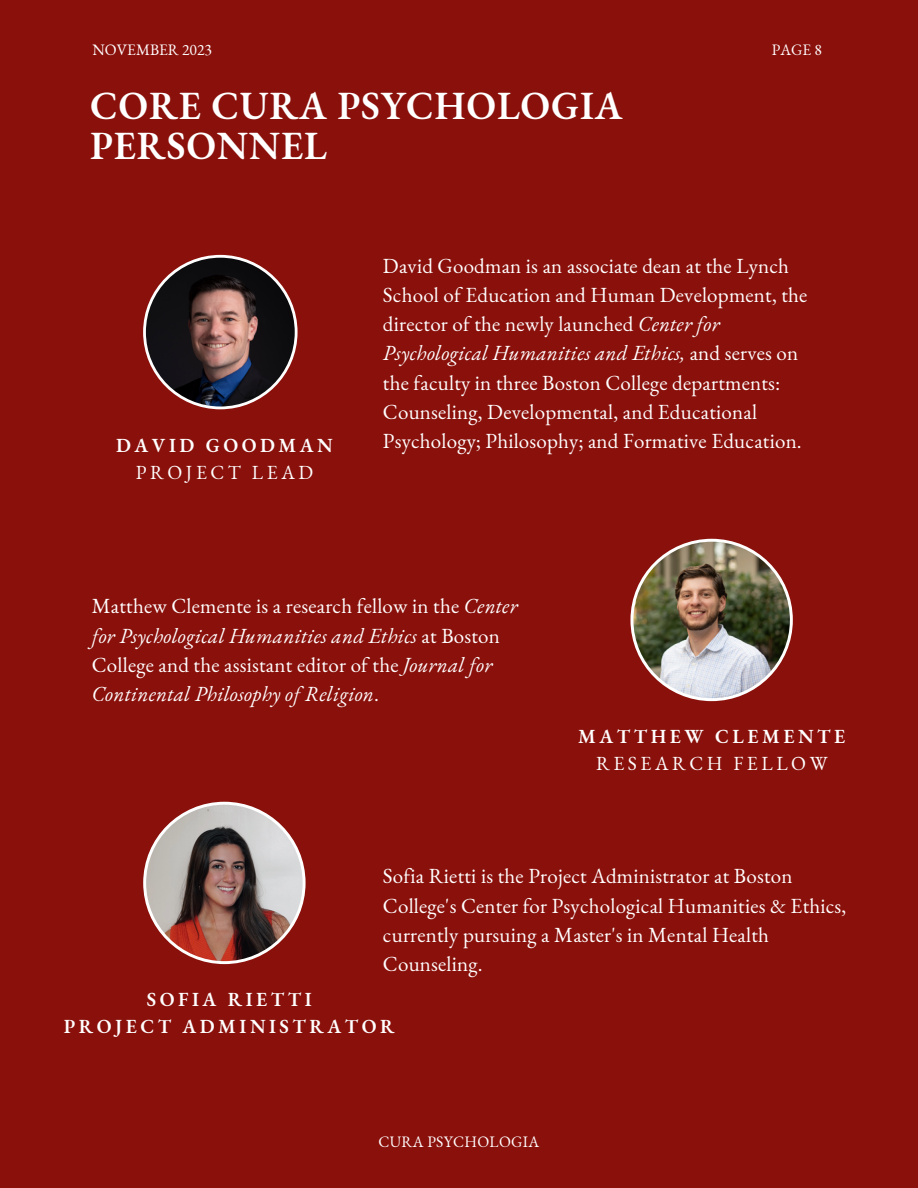
<style>
.page{position:relative;width:918px;height:1188px;background:#8a100b}
.page>*{position:absolute;margin:0;border:0;box-sizing:border-box;transform-origin:0 0}
.t1{font:600 39px/40.5px "EB Garamond";letter-spacing:.02em;color:#fff}
.t2{font:21px/29.2px "EB Garamond";letter-spacing:.01em;color:#fff}
.t3{font:italic 21px/29.2px "EB Garamond";letter-spacing:.01em;color:#fff}
.t4{font:600 19.5px "EB Garamond";letter-spacing:.18em;color:#fff}
.t5{font:19.5px "EB Garamond";letter-spacing:.18em;color:#fff}
.t6{font:15.6px "EB Garamond";letter-spacing:.01em;color:#fff}
.s1{font-style:italic}
.s2{font-style:normal}
</style>
<div class="page">
<svg style="left:143px;top:255px;width:155px;height:154px"></svg>
<img style="left:630px;top:539px;width:163px;height:162px">
<svg style="left:143px;top:802px;width:163px;height:162px"></svg>
<p class="t6" style="left:93px;top:39px;width:121px">NOVEMBER 2023</p>
<p class="t6" style="left:772px;top:39px;width:52px">PAGE 8</p>
<p class="t1" style="left:90px;top:85px;width:534px">CORE CURA PSYCHOLOGIA<br>PERSONNEL</p>
<p class="t4" style="left:116px;top:432px;width:218px">DAVID GOODMAN</p>
<p class="t5" style="left:136px;top:459px;width:179px">PROJECT LEAD</p>
<p class="t2" style="left:383px;top:250px;width:426px">David Goodman is an associate dean at the Lynch School of Education and Human Development, the director of the newly launched <span class="s1">Center for Psychological Humanities and Ethics,</span> and serves on the faculty in three Boston College departments:<br>Counseling, Developmental, and Educational Psychology; Philosophy; and Formative Education.</p>
<p class="t3" style="left:92px;top:591px;width:427px"><span class="s2">Matthew Clemente is a research fellow in the</span> Center for Psychological Humanities and Ethics <span class="s2">at Boston College and the assistant editor of the</span> Journal for Continental Philosophy of Religion<span class="s2">.</span></p>
<p class="t4" style="left:578px;top:724px;width:268px">MATTHEW CLEMENTE</p>
<p class="t5" style="left:596px;top:751px;width:233px">RESEARCH FELLOW</p>
<p class="t2" style="left:383px;top:861px;width:465px">Sofia Rietti is the Project Administrator at Boston College's Center for Psychological Humanities &amp; Ethics, currently pursuing a Master's in Mental Health Counseling.</p>
<p class="t4" style="left:147px;top:987px;width:166px">SOFIA RIETTI</p>
<p class="t4" style="left:64px;top:1014px;width:332px">PROJECT ADMINISTRATOR</p>
<p class="t6" style="left:378px;top:1131px;width:162px">CURA PSYCHOLOGIA</p>
</div>
